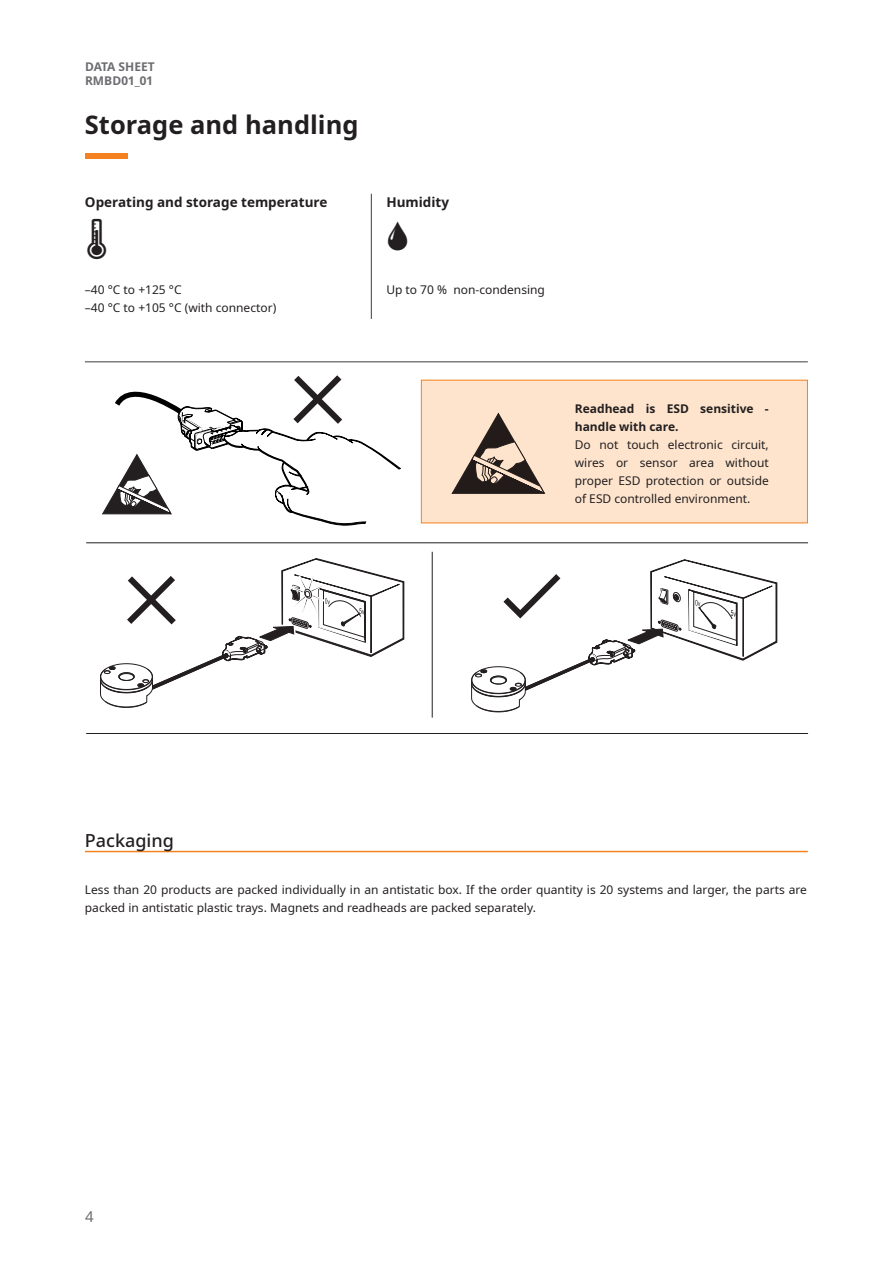
<style>
.page{position:relative;width:893px;height:1263px;background:#fff}
.page>*{position:absolute;margin:0;border:0;box-sizing:border-box;transform-origin:0 0}
.p_H2{font:700 25.5px "Noto Sans";color:#231f20}
.p_H3{font:500 18px "Noto Sans";color:#231f20}
.t1{font:15px "Noto Sans";color:#6c6d70}
.t2{font:700 13.5px "Noto Sans";color:#231f20}
.p_table_body{font:12px/18px "Noto Sans";color:#231f20}
.p_body{font:12px "Noto Sans";color:#231f20}
.t3{font:700 12px/14.4px "Noto Sans";color:#6c6d70}
.s1{font-weight:700}
</style>
<div class="page">
<div style="left:85px;top:154px;width:43px;height:5px;background:#f58220"></div>
<hr style="left:432px;top:552px;width:1px;height:166px;background:#231f20">
<hr style="left:86px;top:542px;width:722px;height:1px;background:#231f20">
<hr style="left:86px;top:733px;width:722px;height:1px;background:#231f20">
<hr style="left:85px;top:851px;width:723px;height:1px;background:#f58220">
<hr style="left:85px;top:361px;width:723px;height:1px;background:#3e3e3f">
<hr style="left:371px;top:194px;width:1px;height:125px;background:#3e3e3f">
<svg style="left:471px;top:559px;width:307px;height:153px"></svg>
<svg style="left:102px;top:375px;width:299px;height:150px"></svg>
<svg style="left:100px;top:558px;width:305px;height:150px"></svg>
<div style="left:421px;top:380px;width:386px;height:143px;background:#fee4cd"></div>
<div style="left:421px;top:380px;width:387px;height:143px;border:1px solid #f58220"></div>
<svg style="left:452px;top:413px;width:94px;height:81px"></svg>
<p class="t3" style="left:85px;top:59px;width:71px">DATA SHEET<br>RMBD01_01</p>
<p class="p_H2" style="left:85px;top:106px;width:275px">Storage and handling</p>
<p class="t2" style="left:85px;top:192px;width:244px">Operating and storage temperature</p>
<p class="t2" style="left:386px;top:192px;width:64px">Humidity</p>
<p class="p_table_body" style="left:85px;top:281px;width:98px">–40 °C to +125 °C</p>
<p class="p_table_body" style="left:85px;top:299px;width:193px">–40 °C to +105 °C (with connector)</p>
<p class="p_body" style="left:386px;top:282px;width:160px">Up to 70 % non-condensing</p>
<p class="p_table_body" style="left:575px;top:400px;width:195px"><span class="s1">Readhead is ESD sensitive - handle with care.<br></span>Do not touch electronic circuit, wires or sensor area without proper ESD protection or outside of ESD controlled environment.</p>
<p class="p_H3" style="left:85px;top:827px;width:91px">Packaging</p>
<p class="p_table_body" style="left:85px;top:881px;width:724px">Less than 20 products are packed individually in an antistatic box. If the order quantity is 20 systems and larger, the parts are packed in antistatic plastic trays. Magnets and readheads are packed separately.</p>
<p class="t1" style="left:85px;top:1205px;width:10px">4</p>
</div>
